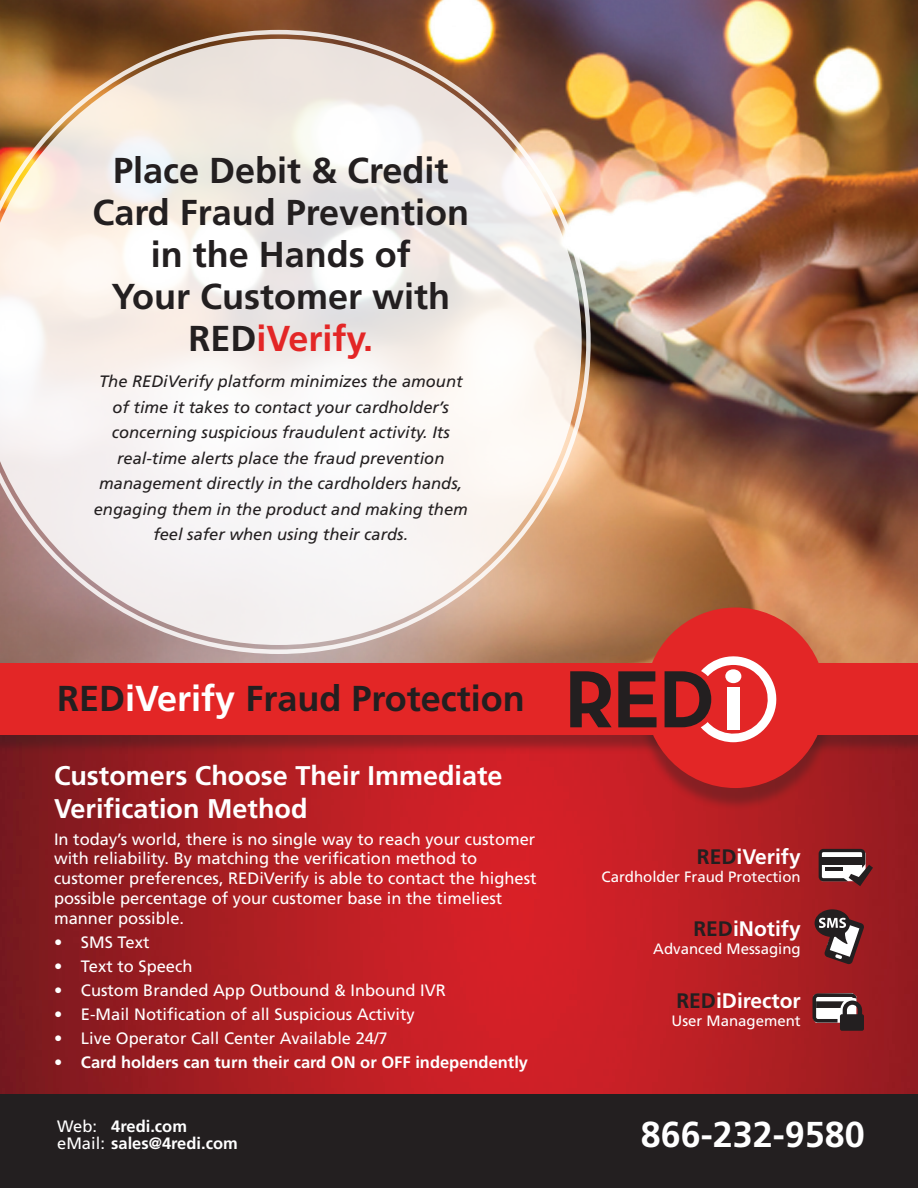
<style>
.page{position:relative;width:918px;height:1188px;background:#fff}
.page>*{position:absolute;margin:0;border:0;box-sizing:border-box;transform-origin:0 0}
.t1{font:700 36px/42px "Frutiger";color:#231f20;text-align:center}
.t2{font:700 36px "Frutiger";color:#fff}
.t3{font:700 27px/32.4px "Frutiger";color:#fff}
.t4{font:700 21px "Frutiger";color:#fff}
.t5{font:16.5px/19.8px "Frutiger";color:#fff}
.t6{font:italic 16.5px/25.5px "Frutiger";color:#231f20;text-align:center}
.t7{font:700 16.5px/16.5px "Frutiger";color:#fff}
.t8{font:15px "Frutiger";color:#fff}
.s1{color:#e32626}
.s2{color:#fff}
.s3{font-weight:400}
.s4{color:#231f20}
</style>
<div class="page">
<img style="left:0;top:754px;width:918px;height:340px">
<img style="left:0;top:0;width:918px;height:664px">
<div style="left:0;top:1094px;width:918px;height:94px;background:#231f20"></div>
<svg style="left:0;top:30px;width:591px;height:624px"></svg>
<div style="left:0;top:666px;width:918px;height:88px;background:#231f20;opacity:.35"></div>
<div style="left:0;top:664px;width:918px;height:71px;background:#e32626"></div>
<div style="left:637px;top:614px;width:197px;height:197px;background:#231f20;opacity:.35"></div>
<div style="left:645px;top:607px;width:181px;height:181px;background:#e32626;border-radius:50%"></div>
<div style="left:596px;top:664px;width:76px;height:71px;background:#e32626"></div>
<div style="left:775px;top:664px;width:76px;height:71px;background:#e32626"></div>
<svg style="left:570px;top:671px;width:42px;height:56px"></svg>
<svg style="left:665px;top:656px;width:112px;height:86px"></svg>
<div style="left:727px;top:687px;width:13px;height:42px;background:#fff"></div>
<svg style="left:618px;top:671px;width:39px;height:56px"></svg>
<svg style="left:819px;top:849px;width:54px;height:37px"></svg>
<svg style="left:815px;top:909px;width:49px;height:56px"></svg>
<svg style="left:813px;top:993px;width:49px;height:30px"></svg>
<div style="left:840px;top:1014px;width:24px;height:17px;background:#231f20;border-radius:2px"></div>
<h1 class="t1" style="left:92px;top:150px;width:378px">Place Debit &amp; Credit<br>Card Fraud Prevention in the Hands of<br>Your Customer with<br>RED<span class="s1">iVerify.</span></h1>
<p class="t6" style="left:94px;top:369px;width:376px">The REDiVerify platform minimizes the amount of time it takes to contact your cardholder’s concerning suspicious fraudulent activity. Its real-time alerts place the fraud prevention management directly in the cardholders hands, engaging them in the product and making them feel safer when using their cards.</p>
<h1 class="t1" style="left:57px;top:678px;width:469px">RED<span class="s2">iVerify</span> Fraud Protection</h1>
<h2 class="t3" style="left:54px;top:760px;width:450px">Customers Choose Their Immediate<br>Verification Method</h2>
<p class="t5" style="left:54px;top:829px;width:484px">In today’s world, there is no single way to reach your customer with reliability. By matching the verification method to customer preferences, REDiVerify is able to contact the highest possible percentage of your customer base in the timeliest manner possible.</p>
<p class="t5" style="left:54px;top:932px;width:97px">• SMS Text</p>
<p class="t5" style="left:54px;top:956px;width:140px">• Text to Speech</p>
<p class="t5" style="left:54px;top:980px;width:393px">• Custom Branded App Outbound &amp; Inbound IVR</p>
<p class="t5" style="left:54px;top:1004px;width:362px">• E-Mail Notification of all Suspicious Activity</p>
<p class="t5" style="left:54px;top:1028px;width:335px">• Live Operator Call Center Available 24/7</p>
<p class="t7" style="left:54px;top:1054px;width:476px">• Card holders can turn their card ON or OFF independently</p>
<p class="t7" style="left:57px;top:1118px;width:182px"><span class="s3">Web:</span> 4redi.com <span class="s3">eMail:</span> sales@4redi.com</p>
<p class="t4" style="left:697px;top:844px;width:105px"><span class="s4">RED</span>iVerify</p>
<p class="t8" style="left:602px;top:868px;width:201px">Cardholder Fraud Protection</p>
<p class="t4" style="left:693px;top:916px;width:109px"><span class="s4">RED</span>iNotify</p>
<p class="t8" style="left:653px;top:940px;width:149px">Advanced Messaging</p>
<p class="t4" style="left:676px;top:988px;width:126px"><span class="s4">RED</span>iDirector</p>
<p class="t8" style="left:672px;top:1012px;width:131px">User Management</p>
<h1 class="t2" style="left:641px;top:1113px;width:226px">866-232-9580</h1>
</div>
